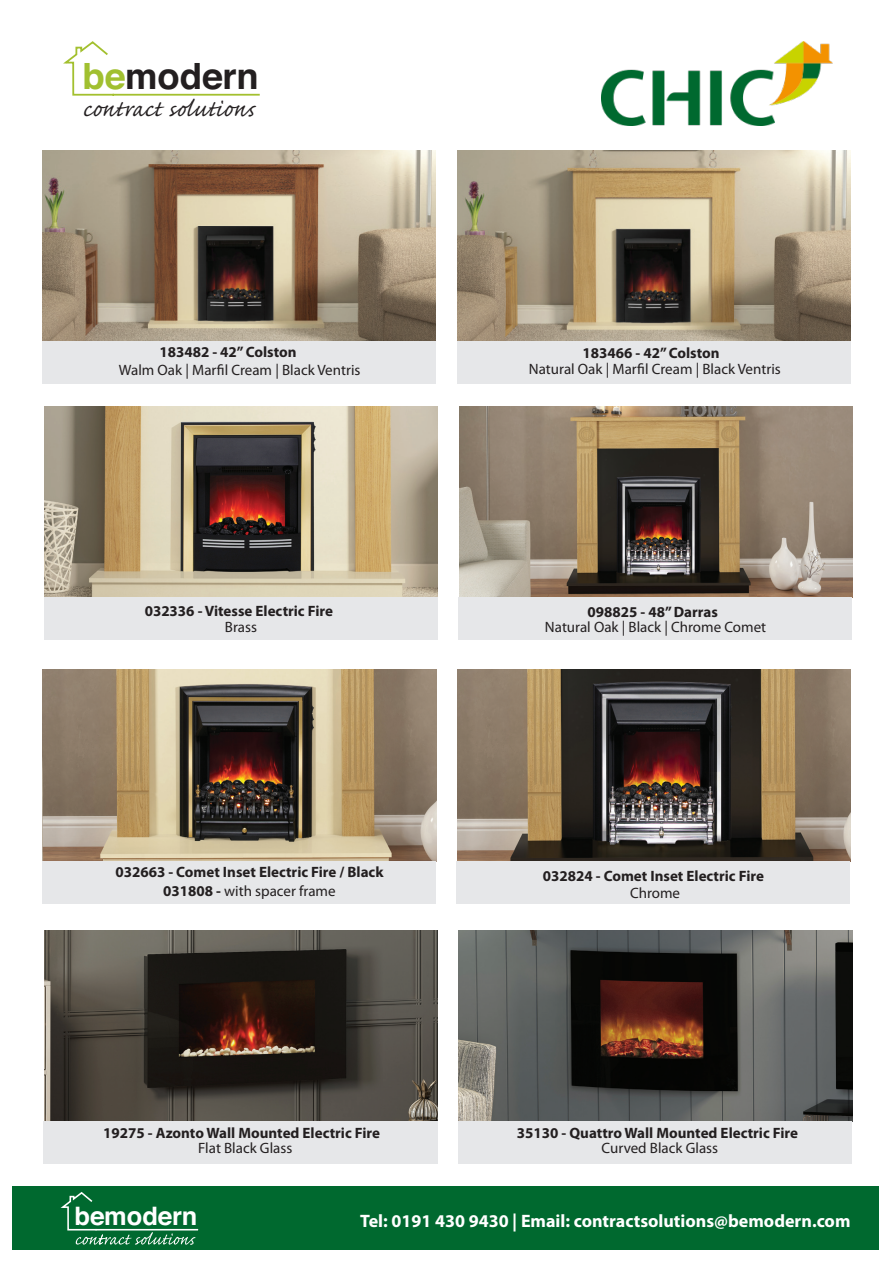
<style>
.page{position:relative;width:893px;height:1263px;background:#fff}
.page>*{position:absolute;margin:0;border:0;box-sizing:border-box;transform-origin:0 0}
.t1{font:700 36.15px "Helvetica";color:#231f20}
.t2{font:29.4px "Caflisch Script Pro";letter-spacing:.01em;color:#231f20}
.t3{font:700 25.5px "Helvetica";color:#fff}
.t4{font:700 18px "Myriad Pro";color:#fff}
.t5{font:700 15px "Myriad Pro";color:#231f20}
.t6{font:15px "Myriad Pro";color:#231f20}
.s1{color:#a1c030}
.s2{font-weight:700}
</style>
<div class="page">
<div style="left:13px;top:1186px;width:866px;height:64px;background:#00692f"></div>
<hr style="left:96px;top:1229px;width:102px;height:1px;background:#fff">
<svg style="left:61px;top:1192px;width:134px;height:53px"></svg>
<svg style="left:63px;top:41px;width:197px;height:55px"></svg>
<img style="left:601px;top:41px;width:231px;height:85px">
<img style="left:43px;top:150px;width:393px;height:191px">
<img style="left:457px;top:150px;width:393px;height:191px">
<div style="left:43px;top:341px;width:393px;height:43px;background:#e6e7e9"></div>
<div style="left:457px;top:341px;width:393px;height:43px;background:#e6e7e9"></div>
<img style="left:44px;top:406px;width:394px;height:191px">
<img style="left:459px;top:406px;width:393px;height:191px">
<div style="left:44px;top:597px;width:394px;height:43px;background:#e6e7e9"></div>
<div style="left:458px;top:597px;width:394px;height:43px;background:#e6e7e9"></div>
<img style="left:43px;top:670px;width:393px;height:191px">
<img style="left:457px;top:670px;width:394px;height:191px">
<div style="left:42px;top:861px;width:393px;height:43px;background:#e6e7e9"></div>
<div style="left:457px;top:861px;width:393px;height:43px;background:#e6e7e9"></div>
<img style="left:44px;top:930px;width:394px;height:191px">
<img style="left:459px;top:930px;width:393px;height:191px">
<div style="left:44px;top:1121px;width:394px;height:43px;background:#e6e7e9"></div>
<div style="left:458px;top:1121px;width:393px;height:43px;background:#e6e7e9"></div>
<h1 class="t1" style="left:82px;top:54px;width:178px"><span class="s1">be</span>modern</h1>
<h2 class="t2" style="left:82px;top:93px;width:173px">contract solutions</h2>
<p class="t5" style="left:159px;top:342px;width:139px">183482 - 42” Colston</p>
<p class="t6" style="left:119px;top:361px;width:243px">Walm Oak | Marfil Cream | Black Ventris</p>
<p class="t5" style="left:145px;top:601px;width:190px">032336 - Vitesse Electric Fire</p>
<p class="t6" style="left:225px;top:618px;width:34px">Brass</p>
<p class="t5" style="left:115px;top:862px;width:270px">032663 - Comet Inset Electric Fire / Black</p>
<p class="t6" style="left:163px;top:882px;width:174px"><span class="s2">031808 -</span> with spacer frame</p>
<p class="t5" style="left:103px;top:1123px;width:278px">19275 - Azonto Wall Mounted Electric Fire</p>
<p class="t6" style="left:198px;top:1139px;width:96px">Flat Black Glass</p>
<p class="t5" style="left:582px;top:343px;width:139px">183466 - 42” Colston</p>
<p class="t6" style="left:529px;top:360px;width:253px">Natural Oak | Marfil Cream | Black Ventris</p>
<p class="t5" style="left:588px;top:602px;width:132px">098825 - 48” Darras</p>
<p class="t6" style="left:545px;top:618px;width:223px">Natural Oak | Black | Chrome Comet</p>
<p class="t5" style="left:543px;top:866px;width:223px">032824 - Comet Inset Electric Fire</p>
<p class="t6" style="left:630px;top:884px;width:52px">Chrome</p>
<p class="t5" style="left:517px;top:1123px;width:283px">35130 - Quattro Wall Mounted Electric Fire</p>
<p class="t6" style="left:602px;top:1139px;width:118px">Curved Black Glass</p>
<h3 class="t3" style="left:75px;top:1200px;width:124px">bemodern</h3>
<p class="t4" style="left:360px;top:1209px;width:492px">Tel: 0191 430 9430 | Email: contractsolutions@bemodern.com</p>
</div>
